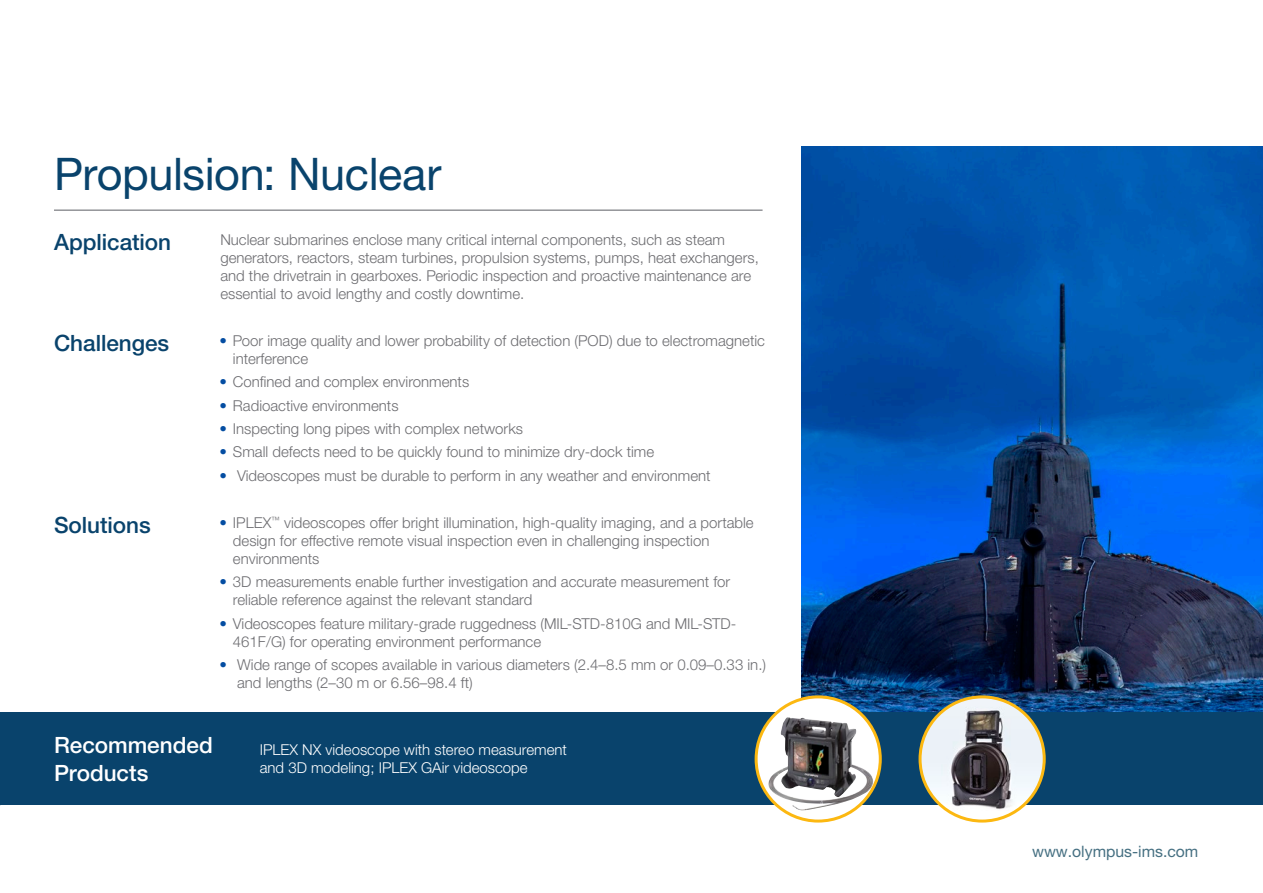
<style>
.page{position:relative;width:1263px;height:893px;background:#fff}
.page>*{position:absolute;margin:0;border:0;box-sizing:border-box;transform-origin:0 0}
.Title_1{font:45px "Helvetica Neue LTW1 G";letter-spacing:-.01em;color:#09436c}
.Title_1-2{font:500 22.5px "Helvetica Neue LTW1 G";color:#09436c}
.Title_1-3{font:500 22.5px/28.5px "Helvetica Neue LTW1 G";color:#fff}
.t1{font:15.75px "Helvetica Neue LTW1 G";color:#467082}
.Text{font:300 15px/18px "Helvetica Neue LTW1 G";color:#6d6d71}
.Text-2{font:300 15px/18px "Helvetica Neue LTW1 G";color:#fff}
.s1{color:#044da2}
</style>
<div class="page">
<img style="left:801px;top:147px;width:462px;height:566px">
<div style="left:0;top:713px;width:1263px;height:92px;background:#09436c"></div>
<svg style="left:756px;top:697px;width:124px;height:124px"></svg>
<img style="left:768px;top:717px;width:105px;height:93px">
<div style="left:755px;top:695px;width:127px;height:127px;border:3px solid #fcb811;border-radius:50%"></div>
<img style="left:920px;top:697px;width:124px;height:124px;border-radius:62px">
<div style="left:918px;top:695px;width:128px;height:127px;border:3px solid #fcb811;border-radius:50%"></div>
<hr style="left:54px;top:209px;width:708px;height:2px;background:#939498">
<p class="Title_1" style="left:54px;top:147px;width:389px">Propulsion: Nuclear</p>
<p class="Text" style="left:220px;top:230px;width:540px">Nuclear submarines enclose many critical internal components, such as steam generators, reactors, steam turbines, propulsion systems, pumps, heat exchangers, and the drivetrain in gearboxes. Periodic inspection and proactive maintenance are essential to avoid lengthy and costly downtime.</p>
<p class="Text" style="left:233px;top:331px;width:534px;text-indent:-14px"><span class="s1">•</span> Poor image quality and lower probability of detection (POD) due to electromagnetic interference</p>
<p class="Text" style="left:219px;top:373px;width:251px"><span class="s1">•</span> Confined and complex environments</p>
<p class="Text" style="left:219px;top:396px;width:181px"><span class="s1">•</span> Radioactive environments</p>
<p class="Text" style="left:219px;top:419px;width:305px"><span class="s1">•</span> Inspecting long pipes with complex networks</p>
<p class="Text" style="left:219px;top:443px;width:436px"><span class="s1">•</span> Small defects need to be quickly found to minimize dry-dock time</p>
<p class="Text" style="left:219px;top:466px;width:493px"><span class="s1">•</span> Videoscopes must be durable to perform in any weather and environment</p>
<p class="Text" style="left:233px;top:513px;width:522px;text-indent:-14px"><span class="s1">•</span> IPLEX<sup>™</sup> videoscopes offer bright illumination, high-quality imaging, and a portable design for effective remote visual inspection even in challenging inspection environments</p>
<p class="Text" style="left:233px;top:573px;width:499px;text-indent:-14px"><span class="s1">•</span> 3D measurements enable further investigation and accurate measurement for reliable reference against the relevant standard</p>
<p class="Text" style="left:233px;top:614px;width:505px;text-indent:-14px"><span class="s1">•</span> Videoscopes feature military-grade ruggedness (MIL-STD-810G and MIL-STD-<br>461F/G) for operating environment performance</p>
<p class="Text" style="left:237px;top:655px;width:530px;text-indent:-18px"><span class="s1">•</span> Wide range of scopes available in various diameters (2.4–8.5 mm or 0.09–0.33 in.) and lengths (2–30 m or 6.56–98.4 ft)</p>
<p class="Title_1-2" style="left:54px;top:228px;width:119px">Application</p>
<p class="Title_1-2" style="left:54px;top:329px;width:117px">Challenges</p>
<p class="Title_1-2" style="left:54px;top:511px;width:98px">Solutions</p>
<p class="Title_1-3" style="left:54px;top:730px;width:160px">Recommended<br>Products</p>
<p class="Text-2" style="left:260px;top:740px;width:309px">IPLEX NX videoscope with stereo measurement and 3D modeling; IPLEX GAir videoscope</p>
<p class="t1" style="left:1032px;top:842px;width:168px">www.olympus-ims.com</p>
</div>
